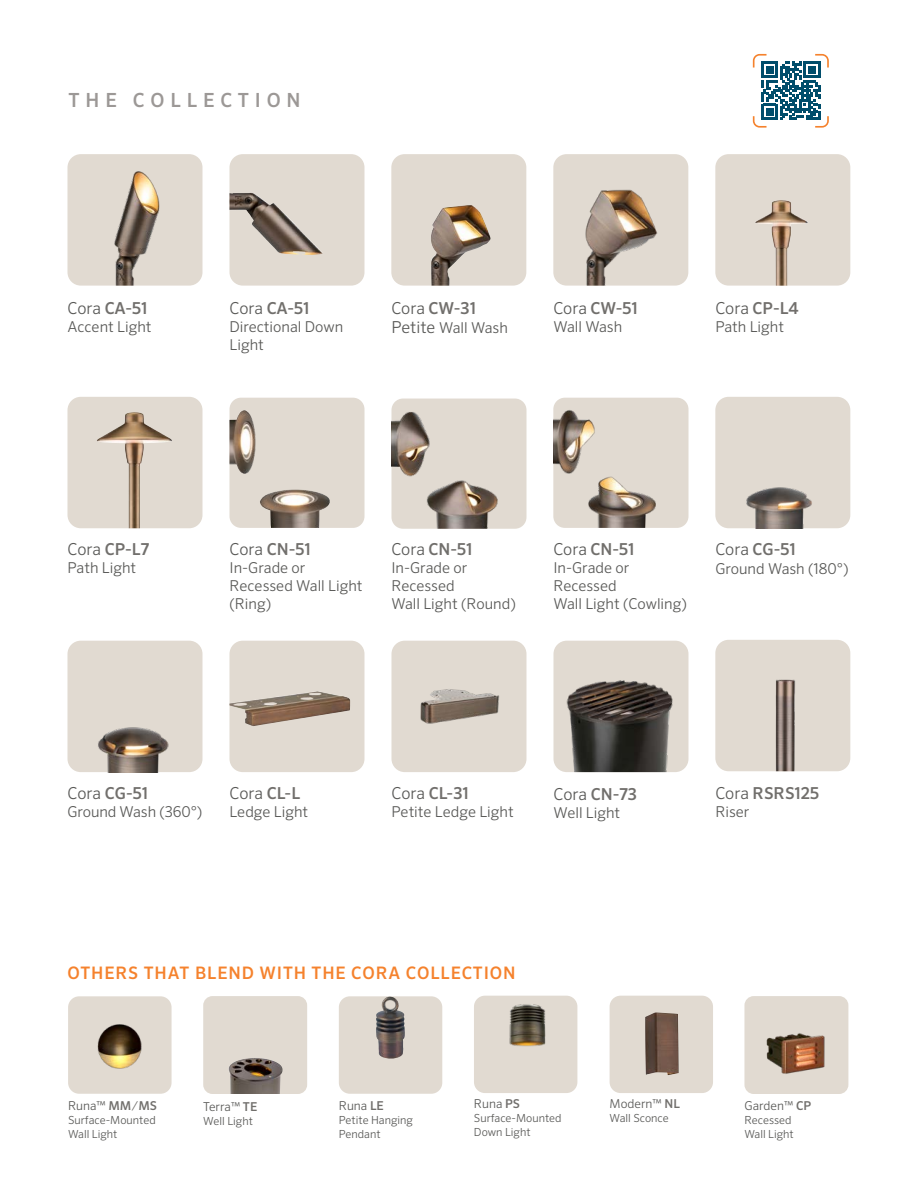
<style>
.page{position:relative;width:918px;height:1188px;background:#fff}
.page>*{position:absolute;margin:0;border:0;box-sizing:border-box;transform-origin:0 0}
.t1{font:500 19.5px "Sero Pro";letter-spacing:.3em;color:#9c9896}
.t2{font:500 17.25px "Sero Pro";letter-spacing:.05em;color:#f5822d}
.t3{font:500 16.5px "Sero Pro";color:#716f6c}
.t4{font:300 16.5px "Sero Pro";color:#585856}
.t5{font:300 15px/18px "Sero Pro";color:#585856}
.t6{font:300 12.3px "Sero Pro";color:#585856}
.t7{font:300 11.1px/14px "Sero Pro";color:#585856}
.s1{font-weight:300;color:#585856}
.s2{font-size:16.5px}
.s3{font-weight:500;color:#716f6c}
.s4{color:#716f6c}
</style>
<div class="page">
<div style="left:67px;top:397px;width:135px;height:131px;background:#e1dad1;border-radius:13px"></div>
<img style="left:116px;top:412px;width:17px;height:17px">
<div style="left:715px;top:397px;width:135px;height:131px;background:#e1dad1;border-radius:13px"></div>
<img style="left:746px;top:487px;width:66px;height:41px">
<div style="left:744px;top:996px;width:104px;height:98px;background:#e1dad1;border-radius:9px"></div>
<img style="left:766px;top:1033px;width:59px;height:41px">
<svg style="left:753px;top:54px;width:76px;height:74px"></svg>
<div style="left:339px;top:996px;width:103px;height:98px;background:#e1dad1;border-radius:11px"></div>
<img style="left:376px;top:997px;width:29px;height:62px">
<div style="left:68px;top:996px;width:104px;height:98px;background:#e1dad1;border-radius:11px"></div>
<svg style="left:203px;top:996px;width:104px;height:98px;background:#ccc4bc"></svg>
<img style="left:233px;top:1058px;width:21px;height:4px">
<svg style="left:610px;top:996px;width:103px;height:97px;background:#cbc0b7"></svg>
<img style="left:97px;top:1024px;width:45px;height:45px">
<img style="left:645px;top:1012px;width:11px;height:20px">
<div style="left:474px;top:996px;width:103px;height:97px;background:#e1dad1;border-radius:11px"></div>
<img style="left:509px;top:1004px;width:37px;height:43px">
<div style="left:229px;top:154px;width:135px;height:132px;background:#e1dad1;border-radius:13px"></div>
<img style="left:230px;top:193px;width:93px;height:62px">
<div style="left:67px;top:154px;width:135px;height:132px;background:#e1dad1;border-radius:13px"></div>
<img style="left:68px;top:162px;width:134px;height:124px">
<div style="left:715px;top:154px;width:135px;height:132px;background:#e1dad1;border-radius:13px"></div>
<img style="left:757px;top:200px;width:24px;height:21px">
<div style="left:391px;top:154px;width:135px;height:132px;background:#e1dad1;border-radius:13px"></div>
<img style="left:430px;top:205px;width:62px;height:81px">
<div style="left:553px;top:154px;width:135px;height:132px;background:#e1dad1;border-radius:13px"></div>
<img style="left:553px;top:171px;width:125px;height:115px">
<div style="left:230px;top:398px;width:135px;height:130px;background:#e1dad1;border-radius:12px"></div>
<img style="left:260px;top:489px;width:70px;height:39px">
<img style="left:230px;top:410px;width:26px;height:64px">
<div style="left:553px;top:398px;width:136px;height:130px;background:#e1dad1;border-radius:12px"></div>
<img style="left:553px;top:482px;width:135px;height:46px">
<img style="left:553px;top:406px;width:66px;height:84px">
<div style="left:392px;top:399px;width:135px;height:130px;background:#e1dad1;border-radius:12px"></div>
<img style="left:392px;top:480px;width:134px;height:49px">
<img style="left:392px;top:406px;width:66px;height:85px">
<img style="left:715px;top:640px;width:135px;height:131px">
<div style="left:553px;top:641px;width:135px;height:131px;background:#e1dad1;border-radius:13px"></div>
<img style="left:554px;top:680px;width:134px;height:92px">
<div style="left:229px;top:641px;width:135px;height:131px;background:#e1dad1;border-radius:13px"></div>
<img style="left:230px;top:691px;width:87px;height:19px">
<div style="left:391px;top:641px;width:135px;height:131px;background:#e1dad1;border-radius:13px"></div>
<img style="left:420px;top:689px;width:80px;height:35px">
<div style="left:67px;top:641px;width:135px;height:131px;background:#e1dad1;border-radius:13px"></div>
<img style="left:98px;top:727px;width:71px;height:45px">
<h1 class="t1" style="left:69px;top:89px;width:234px">THE COLLECTION</h1>
<p class="t3" style="left:68px;top:298px;width:82px"><span class="s1">Cora</span> CA-51</p>
<p class="t5" style="left:68px;top:317px;width:85px">Accent Light</p>
<p class="t3" style="left:230px;top:298px;width:82px"><span class="s1">Cora</span> CA-51</p>
<p class="t5" style="left:230px;top:317px;width:115px">Directional Down<br>Light</p>
<p class="t3" style="left:391px;top:298px;width:86px"><span class="s1">Cora</span> CW-31</p>
<p class="t5" style="left:391px;top:319px;width:118px"><span class="s2">Petite</span> Wall Wash</p>
<p class="t3" style="left:553px;top:298px;width:86px"><span class="s1">Cora</span> CW-51</p>
<p class="t5" style="left:553px;top:317px;width:70px">Wall Wash</p>
<p class="t3" style="left:715px;top:298px;width:85px"><span class="s1">Cora</span> CP-L4</p>
<p class="t5" style="left:715px;top:317px;width:70px">Path Light</p>
<p class="t3" style="left:68px;top:539px;width:83px"><span class="s1">Cora</span> CP-L7</p>
<p class="t5" style="left:68px;top:558px;width:70px">Path Light</p>
<p class="t3" style="left:230px;top:539px;width:83px"><span class="s1">Cora</span> CN-51</p>
<p class="t5" style="left:230px;top:558px;width:135px">In-Grade or<br>Recessed Wall Light (Ring)</p>
<p class="t3" style="left:391px;top:539px;width:83px"><span class="s1">Cora</span> CN-51</p>
<p class="t5" style="left:391px;top:558px;width:126px">In-Grade or<br>Recessed<br>Wall Light (Round)</p>
<p class="t3" style="left:553px;top:539px;width:83px"><span class="s1">Cora</span> CN-51</p>
<p class="t5" style="left:553px;top:558px;width:135px">In-Grade or<br>Recessed<br>Wall Light (Cowling)</p>
<p class="t3" style="left:715px;top:539px;width:82px"><span class="s1">Cora</span> CG-51</p>
<p class="t5" style="left:715px;top:559px;width:135px">Ground Wash (180°)</p>
<p class="t3" style="left:68px;top:783px;width:82px"><span class="s1">Cora</span> CG-51</p>
<p class="t5" style="left:68px;top:803px;width:136px">Ground Wash (360°)</p>
<p class="t4" style="left:230px;top:783px;width:72px">Cora <span class="s3">CL-L</span></p>
<p class="t5" style="left:230px;top:802px;width:80px">Ledge Light</p>
<p class="t3" style="left:392px;top:783px;width:79px"><span class="s1">Cora</span> CL-31</p>
<p class="t5" style="left:392px;top:802px;width:124px">Petite Ledge Light</p>
<p class="t3" style="left:554px;top:784px;width:85px"><span class="s1">Cora</span> CN-73</p>
<p class="t5" style="left:554px;top:804px;width:68px">Well Light</p>
<p class="t3" style="left:715px;top:783px;width:105px"><span class="s1">Cora</span> RSRS125</p>
<p class="t5" style="left:715px;top:803px;width:36px">Riser</p>
<p class="t2" style="left:68px;top:963px;width:450px">OTHERS THAT BLEND WITH THE CORA COLLECTION</p>
<p class="t6" style="left:68px;top:1099px;width:90px">Runa™ <span class="s3">MM</span><span class="s4">/</span><span class="s3">MS</span></p>
<p class="t7" style="left:68px;top:1113px;width:89px">Surface-Mounted<br>Wall Light</p>
<p class="t6" style="left:203px;top:1100px;width:56px">Terra™ <span class="s3">TE</span></p>
<p class="t7" style="left:203px;top:1114px;width:51px">Well Light</p>
<p class="t6" style="left:339px;top:1099px;width:46px">Runa <span class="s3">LE</span></p>
<p class="t7" style="left:339px;top:1113px;width:76px">Petite Hanging<br>Pendant</p>
<p class="t6" style="left:474px;top:1096px;width:48px">Runa <span class="s3">PS</span></p>
<p class="t7" style="left:474px;top:1111px;width:89px">Surface-Mounted<br>Down Light</p>
<p class="t6" style="left:610px;top:1096px;width:72px">Modern™ <span class="s3">NL</span></p>
<p class="t7" style="left:610px;top:1111px;width:61px">Wall Sconce</p>
<p class="t6" style="left:744px;top:1098px;width:68px">Garden™ <span class="s3">CP</span></p>
<p class="t7" style="left:744px;top:1113px;width:51px">Recessed<br>Wall Light</p>
</div>
